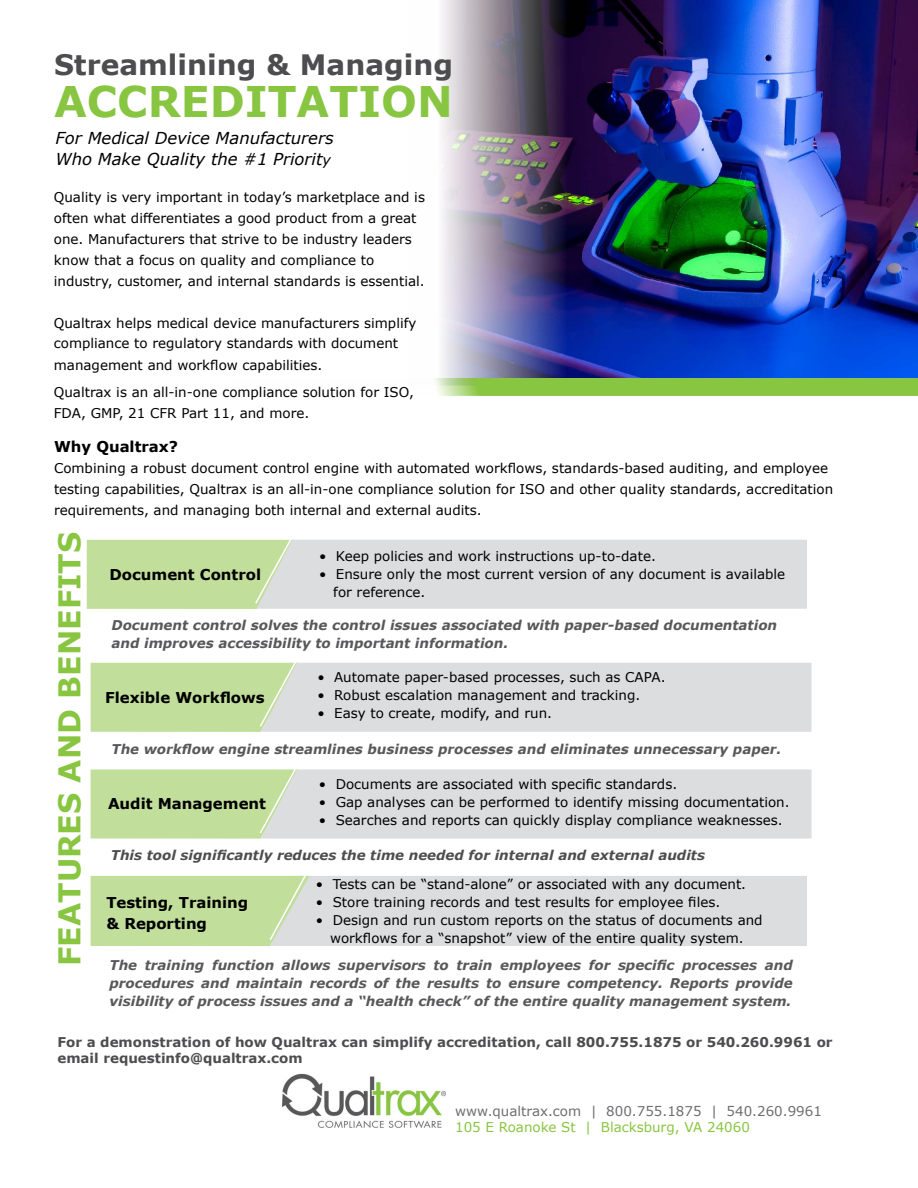
<style>
.page{position:relative;width:918px;height:1188px;background:#fff}
.page>*{position:absolute;margin:0;border:0;box-sizing:border-box;transform-origin:0 0}
.t1{font:700 42.15px "Verdana";color:#88c540}
.t2{font:700 30px "Verdana";color:#88c540}
.t3{font:700 28.05px "Verdana";color:#4d4d4f}
.t4{font:italic 16.5px/21px "Verdana";color:#000}
.t5{font:700 15px/20.9px "Verdana";color:#000}
.t6{font:700 15px "Verdana";color:#000101}
.t7{font:13.5px/21px "Verdana";color:#000}
.t8{font:13.5px/21px "Verdana";color:#000101}
.t9{font:italic 700 13.5px/18px "Verdana";color:#58585a;text-align:justify}
.t10{font:italic 700 13.5px/18px "Verdana";color:#58585a}
.t11{font:700 13.5px/16.5px "Verdana";color:#4d4d4f}
.t12{font:italic 700 13.5px "Verdana";color:#4d4d4f}
.t13{font:13.5px "Verdana";color:#6d6e71}
.t14{font:13.5px "Verdana";color:#88c540}
.s1{font-size:14.25px}
</style>
<div class="page">
<img style="left:442px;top:0;width:476px;height:378px">
<svg style="left:434px;top:378px;width:484px;height:18px;background:#8dc749"></svg>
<svg style="left:87px;top:539px;width:720px;height:70px;background:#d5ddcc"></svg>
<svg style="left:91px;top:662px;width:721px;height:70px;background:#d5ddcd"></svg>
<svg style="left:91px;top:769px;width:721px;height:70px;background:#d5ddcd"></svg>
<img style="left:283px;top:1073px;width:162px;height:55px">
<svg style="left:91px;top:875px;width:716px;height:71px;background:#d5ddcc"></svg>
<h3 class="t3" style="left:54px;top:45px;width:401px">Streamlining &amp; Managing</h3>
<h1 class="t1" style="left:54px;top:72px;width:400px">ACCREDITATION</h1>
<p class="t4" style="left:56px;top:128px;width:280px">For Medical Device Manufacturers<br>Who Make Quality the #1 Priorit<span class="s1">y</span></p>
<p class="t7" style="left:54px;top:186px;width:373px">Quality is very important in today’s marketplace and is often what differentiates a good product from a great one. Manufacturers that strive to be industry leaders know that a focus on quality and compliance to industry, customer, and internal standards is essential.</p>
<p class="t7" style="left:54px;top:312px;width:364px">Qualtrax helps medical device manufacturers simplify compliance to regulatory standards with document management and workflow capabilities.</p>
<p class="t8" style="left:54px;top:381px;width:362px">Qualtrax is an all-in-one compliance solution for ISO,<br>FDA, GMP, 21 CFR Part 11, and more.</p>
<p class="t6" style="left:54px;top:436px;width:126px">Why Qualtrax?</p>
<p class="t8" style="left:54px;top:458px;width:781px">Combining a robust document control engine with automated workflows, standards-based auditing, and employee testing capabilities, Qualtrax is an all-in-one compliance solution for ISO and other quality standards, accreditation requirements, and managing both internal and external audits.</p>
<h2 class="t2" style="left:48px;top:966px;width:436px;rotate:-90deg">FEATURES AND BENEFITS</h2>
<p class="t7" style="left:319px;top:545px;width:338px">• Keep policies and work instructions up-to-date.</p>
<p class="t7" style="left:333px;top:565px;width:453px;line-height:18px;text-indent:-14px">• Ensure only the most current version of any document is available for reference.</p>
<p class="t10" style="left:111px;top:616px;width:671px">Document control solves the control issues associated with paper-based documentation and improves accessibility to important information.</p>
<p class="t5" style="left:110px;top:563px;width:153px">Document Control</p>
<p class="t7" style="left:317px;top:667px;width:350px">• Automate paper-based processes, such as CAPA.</p>
<p class="t7" style="left:317px;top:684px;width:324px">• Robust escalation management and tracking.</p>
<p class="t7" style="left:317px;top:702px;width:236px">• Easy to create, modify, and run.</p>
<p class="t10" style="left:111px;top:740px;width:675px">The workflow engine streamlines business processes and eliminates unnecessary paper.</p>
<p class="t5" style="left:105px;top:687px;width:161px">Flexible Workflows</p>
<p class="t7" style="left:319px;top:773px;width:360px">• Documents are associated with specific standards.</p>
<p class="t7" style="left:319px;top:791px;width:472px">• Gap analyses can be performed to identify missing documentation.</p>
<p class="t7" style="left:319px;top:809px;width:465px">• Searches and reports can quickly display compliance weaknesses.</p>
<p class="t12" style="left:111px;top:845px;width:596px">This tool significantly reduces the time needed for internal and external audits</p>
<p class="t5" style="left:108px;top:793px;width:160px">Audit Management</p>
<p class="t5" style="left:106px;top:891px;width:144px">Testing, Training &amp; Reporting</p>
<p class="t7" style="left:316px;top:873px;width:432px">• Tests can be “stand-alone” or associated with any document.</p>
<p class="t7" style="left:316px;top:891px;width:406px">• Store training records and test results for employee files.</p>
<p class="t7" style="left:316px;top:911px;width:448px;line-height:18px;text-align:center">• Design and run custom reports on the status of documents and workflows for a “snapshot” view of the entire quality system.</p>
<p class="t9" style="left:110px;top:956px;width:685px">The training function allows supervisors to train employees for specific processes and procedures and maintain records of the results to ensure competency. Reports provide visibility of process issues and a “health check” of the entire quality management system.</p>
<p class="t11" style="left:57px;top:1033px;width:777px">For a demonstration of how Qualtrax can simplify accreditation, call 800.755.1875 or 540.260.9961 or email requestinfo@qualtrax.com</p>
<p class="t13" style="left:455px;top:1102px;width:368px">www.qualtrax.com | 800.755.1875 | 540.260.9961</p>
<p class="t14" style="left:455px;top:1118px;width:296px">105 E Roanoke St | Blacksburg, VA 24060</p>
</div>
